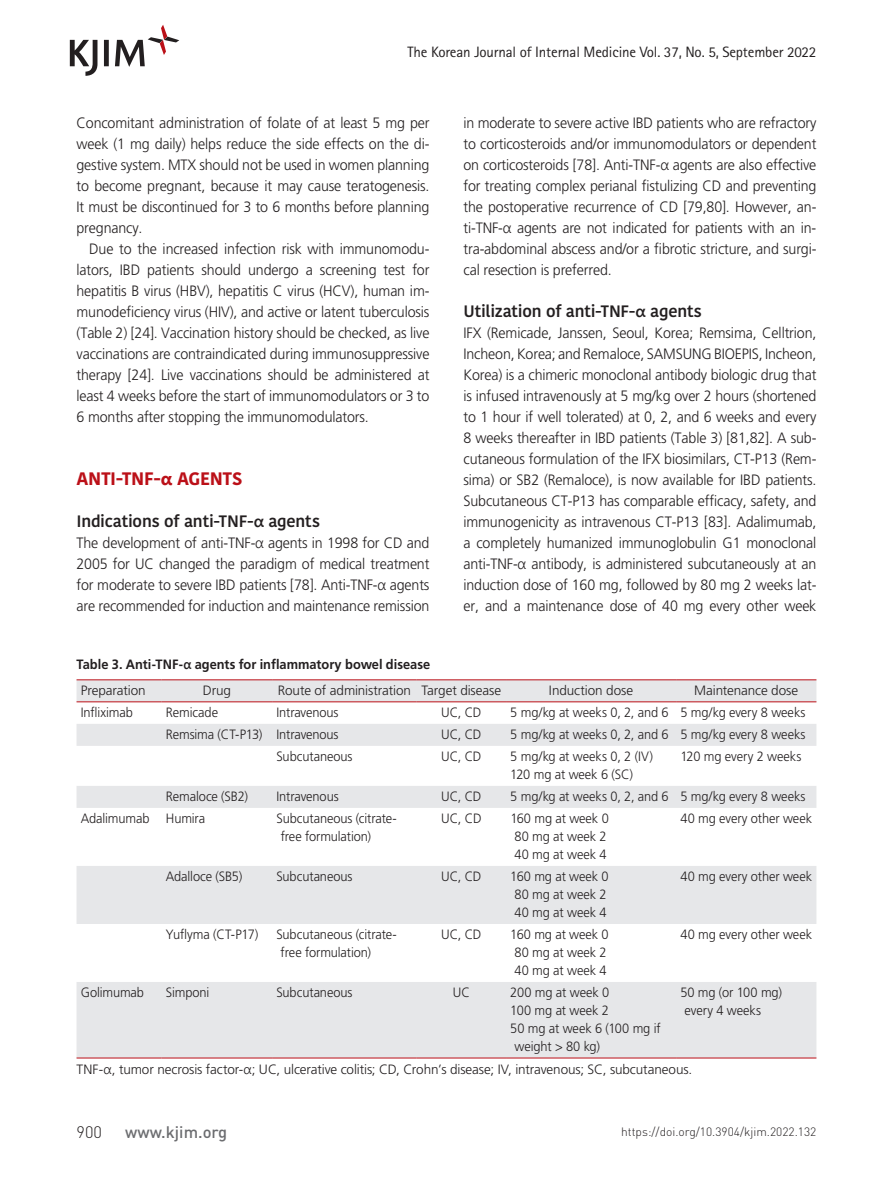
<style>
.page{position:relative;width:893px;height:1191px;background:#fff}
.page>*{position:absolute;margin:0;border:0;box-sizing:border-box;transform-origin:0 0}
.t1{font:700 18px "Kohinoor Bangla";letter-spacing:-.01em;color:#bb1018}
.t2{font:600 16.5px "Kohinoor Bangla";letter-spacing:-.01em;color:#231f20}
.t3{font:500 16.5px "DIN Pro";color:#6c6d70}
.t4{font:300 16.5px "DIN Pro";color:#231f20}
.t5{font:300 15px/21px "Frutiger LT Std";letter-spacing:-.01em;color:#231f20;text-align:justify;scale:.95 1}
.t6{font:15px "Rotis Sans Serif Std";letter-spacing:-.01em;color:#231f20}
.t7{font:300 13.5px/18px "Frutiger LT Std";letter-spacing:-.005em;color:#231f20;scale:.95 1}
.t8{font:300 13.5px "Frutiger LT Std";letter-spacing:-.005em;color:#231f20}
.t9{font:700 13.5px/26.7px "Frutiger LT Std";color:#231f20;scale:.95 1}
.t10{font:300 12px "DIN Pro";color:#231f20}
.s1{font-family:"Segoe UI"}
.s2{font-family:"Segoe UI";font-weight:600}
.s3{font-weight:300}
</style>
<div class="page">
<svg style="left:70px;top:25px;width:109px;height:51px"></svg>
<svg style="left:77px;top:680px;width:739px;height:377px;fill:#e6e7e9"></svg>
<svg style="left:77px;top:724px;width:739px;height:200px;fill:#e6e7e9"></svg>
<hr style="left:77px;top:679px;width:85px;height:1px;background:#bb1018">
<hr style="left:162px;top:679px;width:110px;height:1px;background:#bb1018">
<hr style="left:272px;top:679px;width:145px;height:1px;background:#bb1018">
<hr style="left:417px;top:679px;width:89px;height:1px;background:#bb1018">
<hr style="left:506px;top:679px;width:170px;height:1px;background:#bb1018">
<hr style="left:676px;top:679px;width:140px;height:1px;background:#bb1018">
<hr style="left:77px;top:701px;width:85px;height:1px;background:#bb1018">
<hr style="left:162px;top:701px;width:110px;height:1px;background:#bb1018">
<hr style="left:272px;top:701px;width:145px;height:1px;background:#bb1018">
<hr style="left:417px;top:701px;width:89px;height:1px;background:#bb1018">
<hr style="left:506px;top:701px;width:170px;height:1px;background:#bb1018">
<hr style="left:676px;top:701px;width:140px;height:1px;background:#bb1018">
<hr style="left:77px;top:1057px;width:85px;height:1px;background:#bb1018">
<hr style="left:162px;top:1057px;width:110px;height:1px;background:#bb1018">
<hr style="left:272px;top:1057px;width:145px;height:1px;background:#bb1018">
<hr style="left:417px;top:1057px;width:89px;height:1px;background:#bb1018">
<hr style="left:506px;top:1057px;width:170px;height:1px;background:#bb1018">
<hr style="left:676px;top:1057px;width:140px;height:1px;background:#bb1018">
<p class="t6" style="left:407px;top:43px;width:410px">The Korean Journal of Internal Medicine Vol. 37, No. 5, September 2022</p>
<p class="t5" style="left:77px;top:112px;width:373px">Concomitant administration of folate of at least 5 mg per week (1 mg daily) helps reduce the side effects on the di&shy;gestive system. MTX should not be used in women planning to become pregnant, because it may cause teratogenesis.<br>It must be discontinued for 3 to 6 months before planning pregnancy.</p>
<p class="t5" style="left:77px;top:238px;width:373px;text-indent:13px">Due to the increased infection risk with immunomodu&shy;lators, IBD patients should undergo a screening test for hepatitis B virus (HBV), hepatitis C virus (HCV), human im&shy;munodeficiency virus (HIV), and active or latent tuberculosis (Table 2) [24]. Vaccination history should be checked, as live vaccinations are contraindicated during immunosuppressive therapy [24]. Live vaccinations should be administered at least 4 weeks before the start of immunomodulators or 3 to 6 months after stopping the immunomodulators.</p>
<p class="t1" style="left:77px;top:462px;width:167px">ANTI-TNF-<span class="s1">α</span> AGENTS</p>
<p class="t2" style="left:77px;top:507px;width:245px">Indications of anti-TNF-<span class="s1">α</span> agents</p>
<p class="t5" style="left:77px;top:532px;width:373px">The development of anti-TNF-<span class="s1">α</span> agents in 1998 for CD and 2005 for UC changed the paradigm of medical treatment for moderate to severe IBD patients [78]. Anti-TNF-<span class="s1">α</span> agents are recommended for induction and maintenance remission</p>
<p class="t5" style="left:463px;top:112px;width:373px">in moderate to severe active IBD patients who are refractory to corticosteroids and/or immunomodulators or dependent on corticosteroids [78]. Anti-TNF-<span class="s1">α</span> agents are also effective for treating complex perianal fistulizing CD and preventing the postoperative recurrence of CD [79,80]. However, an&shy;ti-TNF-<span class="s1">α</span> agents are not indicated for patients with an in&shy;tra-abdominal abscess and/or a fibrotic stricture, and surgi&shy;cal resection is preferred.</p>
<p class="t2" style="left:463px;top:297px;width:240px">Utilization of anti-TNF-<span class="s1">α</span> agents</p>
<p class="t5" style="left:463px;top:322px;width:373px">IFX (Remicade, Janssen, Seoul, Korea; Remsima, Celltrion, Incheon, Korea; and Remaloce, SAMSUNG BIOEPIS, Incheon, Korea) is a chimeric monoclonal antibody biologic drug that is infused intravenously at 5 mg/kg over 2 hours (shortened to 1 hour if well tolerated) at 0, 2, and 6 weeks and every 8 weeks thereafter in IBD patients (Table 3) [81,82]. A sub&shy;cutaneous formulation of the IFX biosimilars, CT-P13 (Rem&shy;sima) or SB2 (Remaloce), is now available for IBD patients.<br>Subcutaneous CT-P13 has comparable efficacy, safety, and immunogenicity as intravenous CT-P13 [83]. Adalimumab, a completely humanized immunoglobulin G1 monoclonal anti-TNF-<span class="s1">α</span> antibody, is administered subcutaneously at an induction dose of 160 mg, followed by 80 mg 2 weeks lat&shy;er, and a maintenance dose of 40 mg every other week</p>
<p class="t9" style="left:81px;top:650px;width:369px;text-indent:-4px">Table 3. Anti-TNF-<span class="s2">α</span> agents for inflammatory bowel disease<br><span class="s3">Preparation</span></p>
<p class="t8" style="left:203px;top:683px;width:30px">Drug</p>
<p class="t8" style="left:278px;top:683px;width:225px">Route of administration Target disease</p>
<p class="t8" style="left:549px;top:683px;width:86px">Induction dose</p>
<p class="t8" style="left:694px;top:683px;width:106px">Maintenance dose</p>
<p class="t7" style="left:81px;top:704px;width:56px">Infliximab</p>
<p class="t7" style="left:166px;top:704px;width:57px">Remicade</p>
<p class="t7" style="left:276px;top:704px;width:67px">Intravenous</p>
<p class="t7" style="left:441px;top:704px;width:44px">UC, CD</p>
<p class="t7" style="left:510px;top:704px;width:312px">5 mg/kg at weeks 0, 2, and 6 5 mg/kg every 8 weeks</p>
<p class="t7" style="left:166px;top:726px;width:183px">Remsima (CT-P13) Intravenous</p>
<p class="t7" style="left:441px;top:726px;width:44px">UC, CD</p>
<p class="t7" style="left:510px;top:726px;width:312px">5 mg/kg at weeks 0, 2, and 6 5 mg/kg every 8 weeks</p>
<p class="t7" style="left:276px;top:748px;width:82px">Subcutaneous</p>
<p class="t7" style="left:441px;top:748px;width:44px">UC, CD</p>
<p class="t7" style="left:510px;top:748px;width:152px">5 mg/kg at weeks 0, 2 (IV)<br>120 mg at week 6 (SC)</p>
<p class="t7" style="left:680px;top:748px;width:129px">120 mg every 2 weeks</p>
<p class="t7" style="left:166px;top:788px;width:88px">Remaloce (SB2)</p>
<p class="t7" style="left:276px;top:788px;width:67px">Intravenous</p>
<p class="t7" style="left:441px;top:788px;width:44px">UC, CD</p>
<p class="t7" style="left:510px;top:788px;width:312px">5 mg/kg at weeks 0, 2, and 6 5 mg/kg every 8 weeks</p>
<p class="t7" style="left:81px;top:810px;width:132px">Adalimumab Humira</p>
<p class="t7" style="left:281px;top:810px;width:124px;text-indent:-4px">Subcutaneous (citrate&shy;free formulation)</p>
<p class="t7" style="left:441px;top:810px;width:44px">UC, CD</p>
<p class="t7" style="left:510px;top:810px;width:105px;text-align:center">160 mg at week 0<br>80 mg at week 2<br>40 mg at week 4</p>
<p class="t7" style="left:680px;top:810px;width:140px">40 mg every other week</p>
<p class="t7" style="left:166px;top:868px;width:82px">Adalloce (SB5)</p>
<p class="t7" style="left:276px;top:868px;width:82px">Subcutaneous</p>
<p class="t7" style="left:441px;top:868px;width:44px">UC, CD</p>
<p class="t7" style="left:510px;top:868px;width:105px;text-align:center">160 mg at week 0<br>80 mg at week 2<br>40 mg at week 4</p>
<p class="t7" style="left:680px;top:868px;width:140px">40 mg every other week</p>
<p class="t7" style="left:166px;top:926px;width:99px">Yuflyma (CT-P17)</p>
<p class="t7" style="left:281px;top:926px;width:124px;text-indent:-4px">Subcutaneous (citrate&shy;free formulation)</p>
<p class="t7" style="left:441px;top:926px;width:44px">UC, CD</p>
<p class="t7" style="left:510px;top:926px;width:105px;text-align:center">160 mg at week 0<br>80 mg at week 2<br>40 mg at week 4</p>
<p class="t7" style="left:680px;top:926px;width:140px">40 mg every other week</p>
<p class="t7" style="left:81px;top:984px;width:68px">Golimumab</p>
<p class="t7" style="left:166px;top:984px;width:47px">Simponi</p>
<p class="t7" style="left:276px;top:984px;width:82px">Subcutaneous</p>
<p class="t7" style="left:453px;top:984px;width:20px">UC</p>
<p class="t7" style="left:510px;top:984px;width:106px">200 mg at week 0</p>
<p class="t7" style="left:510px;top:1002px;width:105px">100 mg at week 2</p>
<p class="t7" style="left:510px;top:1020px;width:160px">50 mg at week 6 (100 mg if</p>
<p class="t7" style="left:515px;top:1038px;width:92px">weight &gt; 80 kg)</p>
<p class="t7" style="left:685px;top:984px;width:104px;text-indent:-4px">50 mg (or 100 mg) every 4 weeks</p>
<p class="t8" style="left:77px;top:1061px;width:617px">TNF-<span class="s1">α</span>, tumor necrosis factor-<span class="s1">α</span>; UC, ulcerative colitis; CD, Crohn’s disease; IV, intravenous; SC, subcutaneous.</p>
<p class="t4" style="left:77px;top:1120px;width:27px">900</p>
<p class="t3" style="left:125px;top:1120px;width:104px">www.kjim.org</p>
<p class="t10" style="left:621px;top:1123px;width:197px">https://doi.org/10.3904/kjim.2022.132</p>
</div>
